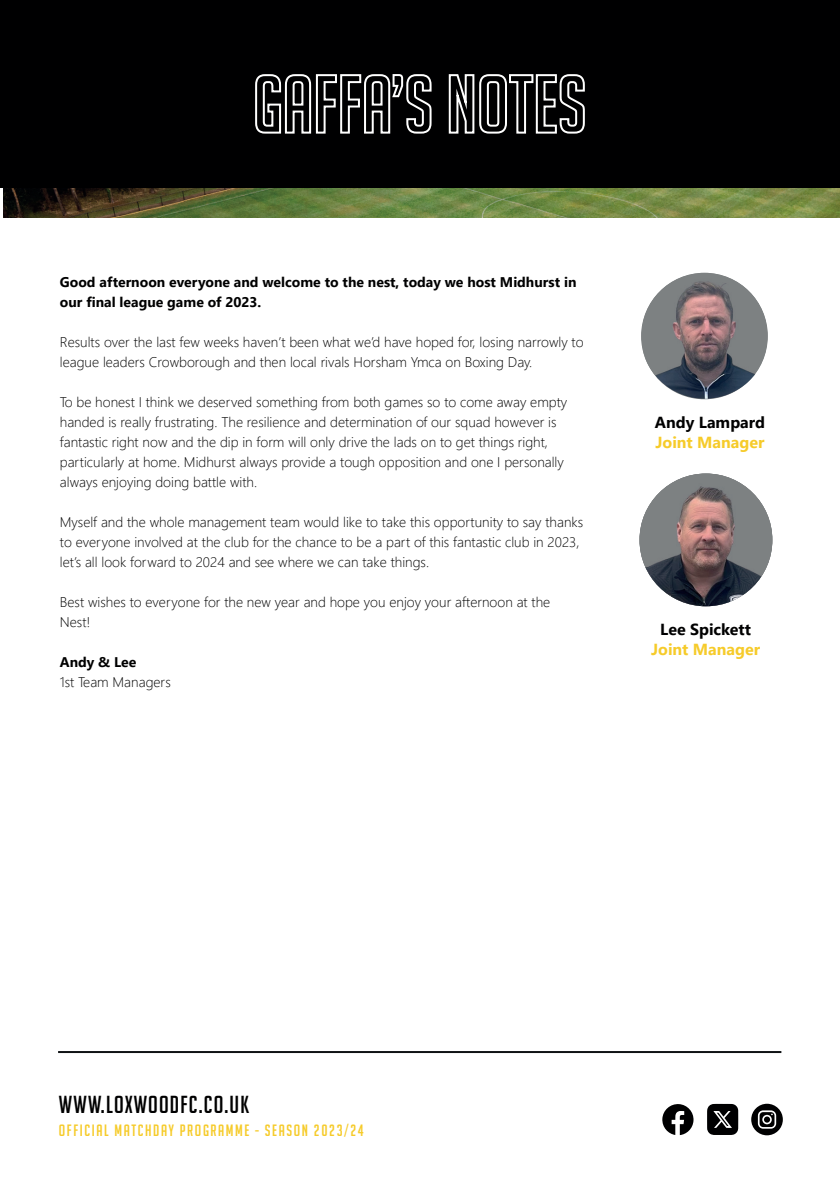
<style>
.page{position:relative;width:840px;height:1191px;background:#fff}
.page>*{position:absolute;margin:0;border:0;box-sizing:border-box;transform-origin:0 0}
.t1{font:24px "Big Noodle Titling";letter-spacing:.05em;color:#000001}
.t2{font:16px "Big Noodle Titling";letter-spacing:.1em;color:#f6cb2a}
.t3{font:700 16px "Segoe UI";color:#f6cb2a}
.t4{font:700 16px "Segoe UI";color:#000001}
.t5{font:300 14px/20px "Segoe UI";color:#000001}
.t6{font:700 14px/20px "Segoe UI";color:#000001}
</style>
<div class="page">
<svg style="left:640px;top:273px;width:127px;height:126px;background:#786f74"></svg>
<img style="left:642px;top:274px;width:47px;height:48px">
<img style="left:640px;top:336px;width:66px;height:63px">
<img style="left:639px;top:473px;width:133px;height:133px;border-radius:66px">
<img style="left:3px;top:188px;width:836px;height:29px">
<svg style="left:662px;top:1104px;width:31px;height:31px"></svg>
<svg style="left:751px;top:1103px;width:31px;height:32px"></svg>
<svg style="left:707px;top:1103px;width:30px;height:32px"></svg>
<hr style="left:58px;top:1051px;width:723px;height:2px;background:#101315">
<div style="left:0;top:0;width:839px;height:188px;background:#000001"></div>
<svg style="left:255px;top:74px;width:177px;height:60px"></svg>
<svg style="left:448px;top:74px;width:137px;height:60px"></svg>
<p class="t6" style="left:60px;top:271px;width:518px">Good afternoon everyone and welcome to the nest, today we host Midhurst in our final league game of 2023.</p>
<p class="t5" style="left:60px;top:330px;width:525px">Results over the last few weeks haven’t been what we’d have hoped for, losing narrowly to league leaders Crowborough and then local rivals Horsham Ymca on Boxing Day.</p>
<p class="t5" style="left:60px;top:390px;width:508px">To be honest I think we deserved something from both games so to come away empty handed is really frustrating. The resilience and determination of our squad however is fantastic right now and the dip in form will only drive the lads on to get things right, particularly at home. Midhurst always provide a tough opposition and one I personally always enjoying doing battle with.</p>
<p class="t5" style="left:60px;top:510px;width:524px">Myself and the whole management team would like to take this opportunity to say thanks to everyone involved at the club for the chance to be a part of this fantastic club in 2023, let’s all look forward to 2024 and see where we can take things.</p>
<p class="t5" style="left:60px;top:590px;width:491px">Best wishes to everyone for the new year and hope you enjoy your afternoon at the<br>Nest!</p>
<p class="t6" style="left:60px;top:651px;width:78px">Andy &amp; Lee</p>
<p class="t5" style="left:60px;top:670px;width:112px">1st Team Managers</p>
<p class="t4" style="left:654px;top:407px;width:111px">Andy Lampard</p>
<p class="t3" style="left:655px;top:427px;width:110px">Joint Manager</p>
<p class="t4" style="left:659px;top:614px;width:92px">Lee Spickett</p>
<p class="t3" style="left:650px;top:634px;width:110px">Joint Manager</p>
<h1 class="t1" style="left:59px;top:1091px;width:192px">WWW.LOXWOODFC.CO.UK</h1>
<p class="t2" style="left:59px;top:1121px;width:306px">OFFICIAL MATCHDAY PROGRAMME - SEASON 2023/24</p>
</div>
